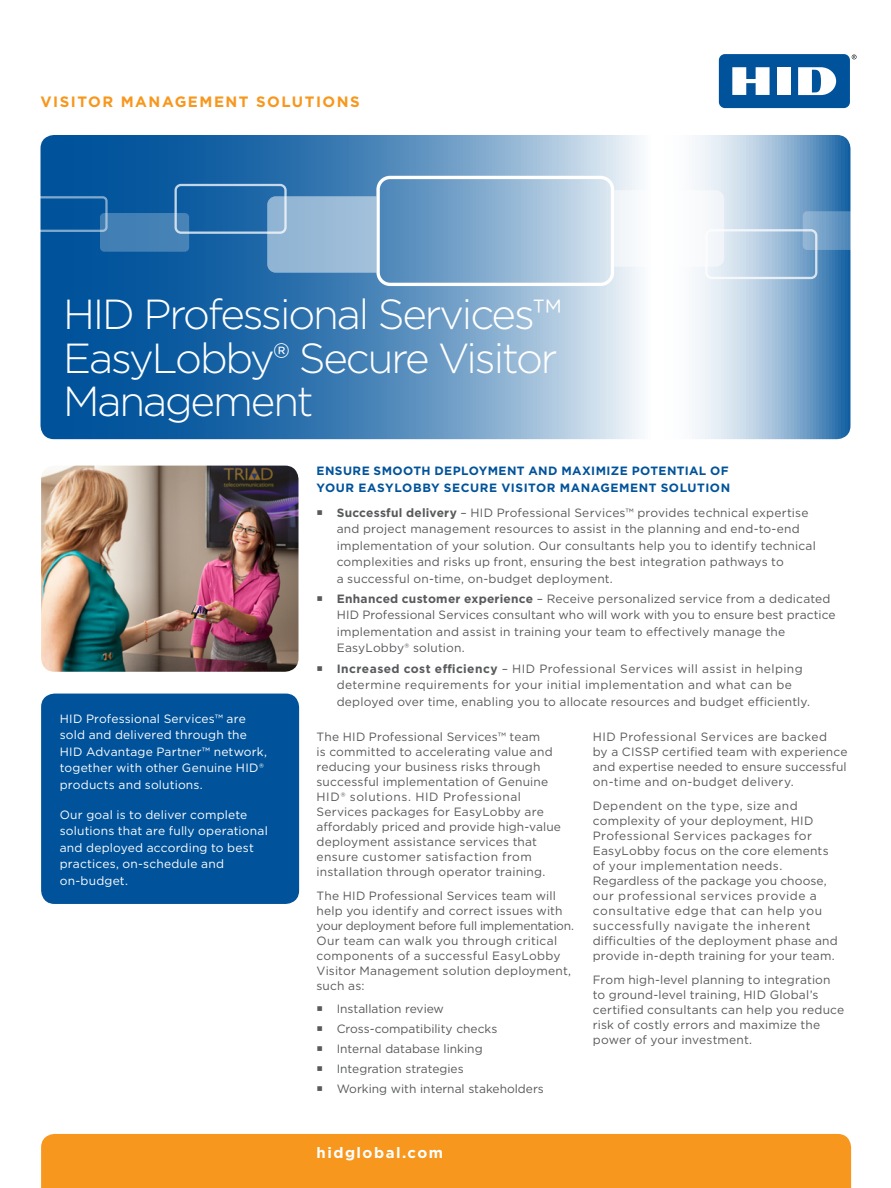
<style>
.page{position:relative;width:891px;height:1188px;background:#fff}
.page>*{position:absolute;margin:0;border:0;box-sizing:border-box;transform-origin:0 0}
.t1{font:300 42px/43.5px "Gotham";letter-spacing:-.05em;color:#fff;text-align:justify}
.t2{font:700 15px "Gotham";letter-spacing:.1em;color:#f8971d}
.t3{font:700 15px "Gotham";letter-spacing:.1em;color:#fff}
.Body{font:12px/15px "Gotham";letter-spacing:.015em;color:#58595b}
.t4{font:12px/16.5px "Gotham";letter-spacing:.015em;color:#fff}
.sub_head{font:700 12px/16.5px "Gotham";letter-spacing:.035em;color:#00539b}
.s1{font-weight:700}
</style>
<div class="page">
<div style="left:41px;top:694px;width:258px;height:210px;background:#00539b;border-radius:14px"></div>
<svg style="left:852px;top:55px;width:5px;height:4px"></svg>
<div style="left:719px;top:54px;width:131px;height:54px;background:#00539b;border-radius:6px"></div>
<div style="left:777px;top:67px;width:14px;height:28px;background:#fff"></div>
<svg style="left:732px;top:67px;width:38px;height:28px"></svg>
<svg style="left:798px;top:67px;width:38px;height:28px"></svg>
<svg style="left:40px;top:135px;width:810px;height:304px;background:#6999c4"></svg>
<div style="left:175px;top:184px;width:112px;height:50px;border:2px solid #fff;border-radius:5px"></div>
<div style="left:100px;top:213px;width:89px;height:39px;background:#4480b5;border-radius:4px"></div>
<svg style="left:40px;top:196px;width:68px;height:36px;background:#1863a4"></svg>
<div style="left:376px;top:176px;width:238px;height:110px;border:3px solid #fff;border-radius:12px"></div>
<svg style="left:267px;top:196px;width:109px;height:77px;background:#98b9d6"></svg>
<div style="left:705px;top:229px;width:112px;height:50px;border:2px solid #fff;border-radius:5px"></div>
<svg style="left:803px;top:211px;width:47px;height:39px;background:#74a1c8"></svg>
<svg style="left:614px;top:190px;width:110px;height:77px"></svg>
<img style="left:41px;top:466px;width:257px;height:206px">
<div style="left:41px;top:1134px;width:810px;height:54px;background:#f8971d"></div>
<p class="t2" style="left:40px;top:92px;width:321px">VISITOR MANAGEMENT SOLUTIONS</p>
<p class="t1" style="left:63px;top:291px;width:500px">HID Professional Services™ EasyLobby® Secure Visitor Management</p>
<p class="t4" style="left:60px;top:710px;width:209px">HID Professional Services™ are sold and delivered through the<br>HID Advantage Partner™ network, together with other Genuine HID® products and solutions.</p>
<p class="t4" style="left:60px;top:806px;width:210px">Our goal is to deliver complete solutions that are fully operational and deployed according to best practices, on-schedule and on-budget.</p>
<p class="sub_head" style="left:316px;top:463px;width:415px">ENSURE SMOOTH DEPLOYMENT AND MAXIMIZE POTENTIAL OF<br>YOUR EASYLOBBY SECURE VISITOR MANAGEMENT SOLUTION</p>
<p class="Body" style="left:337px;top:504px;width:481px;line-height:16.5px"><span class="s1">Successful delivery</span> – HID Professional Services™ provides technical expertise and project management resources to assist in the planning and end-to-end implementation of your solution. Our consultants help you to identify technical complexities and risks up front, ensuring the best integration pathways to<br>a successful on-time, on-budget deployment.</p>
<p class="Body" style="left:337px;top:590px;width:500px;line-height:16.5px"><span class="s1">Enhanced customer experience</span> – Receive personalized service from a dedicated HID Professional Services consultant who will work with you to ensure best practice implementation and assist in training your team to effectively manage the EasyLobby® solution.</p>
<p class="Body" style="left:337px;top:660px;width:475px;line-height:16.5px"><span class="s1">Increased cost efficiency</span> – HID Professional Services will assist in helping determine requirements for your initial implementation and what can be deployed over time, enabling you to allocate resources and budget efficiently.</p>
<p class="Body" style="left:316px;top:729px;width:246px">The HID Professional Services™ team<br>is committed to accelerating value and reducing your business risks through successful implementation of Genuine HID® solutions. HID Professional Services packages for EasyLobby are affordably priced and provide high-value deployment assistance services that ensure customer satisfaction from installation through operator training.</p>
<p class="Body" style="left:316px;top:888px;width:259px">The HID Professional Services team will help you identify and correct issues with your deployment before full implementation.<br>Our team can walk you through critical components of a successful EasyLobby Visitor Management solution deployment, such as:</p>
<p class="Body" style="left:337px;top:1001px;width:109px">Installation review</p>
<p class="Body" style="left:337px;top:1021px;width:162px">Cross-compatibility checks</p>
<p class="Body" style="left:337px;top:1041px;width:147px">Internal database linking</p>
<p class="Body" style="left:337px;top:1061px;width:128px">Integration strategies</p>
<p class="Body" style="left:337px;top:1081px;width:209px">Working with internal stakeholders</p>
<p class="Body" style="left:593px;top:729px;width:256px">HID Professional Services are backed<br>by a CISSP certified team with experience and expertise needed to ensure successful on-time and on-budget delivery.</p>
<p class="Body" style="left:593px;top:798px;width:246px">Dependent on the type, size and complexity of your deployment, HID Professional Services packages for EasyLobby focus on the core elements of your implementation needs.<br>Regardless of the package you choose, our professional services provide a consultative edge that can help you successfully navigate the inherent difficulties of the deployment phase and provide in-depth training for your team.</p>
<p class="Body" style="left:593px;top:972px;width:253px">From high-level planning to integration to ground-level training, HID Global’s certified consultants can help you reduce risk of costly errors and maximize the power of your investment.</p>
<p class="t3" style="left:316px;top:1142px;width:128px">hidglobal.com</p>
</div>
